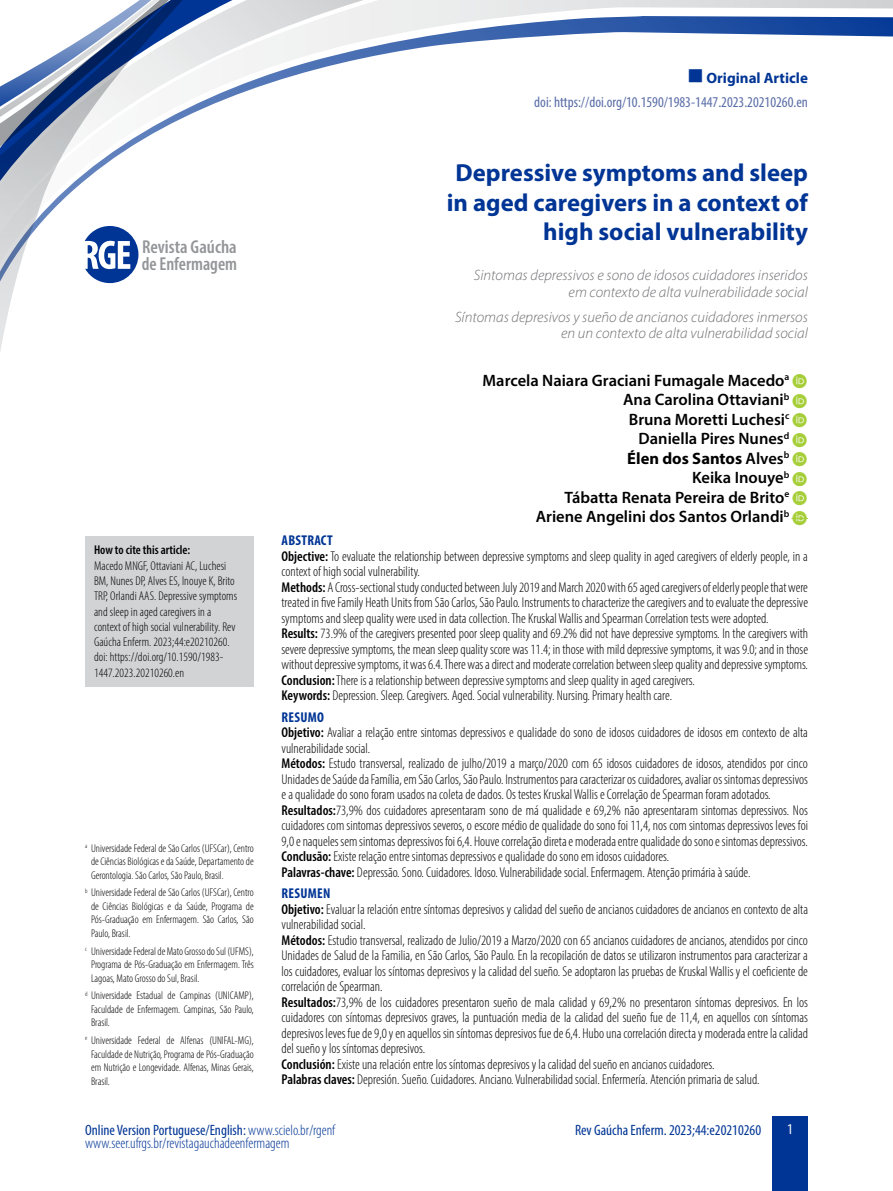
<style>
.page{position:relative;width:893px;height:1191px;background:#fff}
.page>*{position:absolute;margin:0;border:0;box-sizing:border-box;transform-origin:0 0}
.t1{font:700 24.75px/29.7px "Myriad Pro";color:#003595;text-align:right}
.t2{font:600 condensed 18.75px/16.6px "Myriad Pro";color:#939598}
.t3{font:600 16.5px/19.5px "Myriad Pro";color:#000;text-align:right}
.t4{font:italic 300 15px/16.5px "Myriad Pro";color:#6d6e71;text-align:right}
.t5{font:condensed 15px "Myriad Pro";color:#003595}
.t6{font:condensed 15px "Myriad Pro";color:#5a6da7}
.t7{font:300 condensed 15px "Myriad Pro";color:#003595}
.t8{font:700 15px "Myriad Pro";color:#003595}
.t9{font:condensed 15px "Myriad Pro";color:#fff}
.t10{font:300 condensed 14.25px/15.5px "Myriad Pro";color:#000}
.t11{font:300 condensed 12.75px/15.3px "Myriad Pro";letter-spacing:.005em;color:#000}
.t12{font:600 condensed 12.75px "Myriad Pro";color:#000}
.t13{font:300 condensed 11.25px/13.5px "Myriad Pro";color:#000;text-align:justify}
.s1{font-weight:700}
.s2{font-weight:700;color:#003595}
.s3{font-weight:600}
.s4{font-weight:300}
</style>
<div class="page">
<svg style="left:202px;top:0;width:691px;height:109px"></svg>
<svg style="left:0;top:0;width:202px;height:352px"></svg>
<div style="left:772px;top:1116px;width:36px;height:75px;background:#003595"></div>
<svg style="left:85px;top:226px;width:53px;height:57px"></svg>
<div style="left:85px;top:536px;width:169px;height:150px;background:#d1d3d4"></div>
<svg style="left:791px;top:517px;width:17px;height:2px"></svg>
<svg style="left:689px;top:69px;width:13px;height:14px"></svg>
<p class="t8" style="left:706px;top:68px;width:103px">Original Article</p>
<h2 class="t2" style="left:142px;top:238px;width:97px">Revista Gaúcha de Enfermagem</h2>
<p class="t12" style="left:94px;top:542px;width:98px">How to cite this article:</p>
<p class="t11" style="left:94px;top:557px;width:145px">Macedo MNGF, Ottaviani AC, Luchesi BM, Nunes DP, Alves ES, Inouye K, Brito TRP, Orlandi AAS. Depressive symptoms and sleep in aged caregivers in a context of high social vulnerability. Rev Gaúcha Enferm. 2023;44:e20210260. doi: https://doi.org/10.1590/1983- 1447.2023.20210260.en</p>
<p class="t13" style="left:91px;top:841px;width:164px;text-indent:-6px"><sup>a</sup> Universidade Federal de São Carlos (UFSCar), Centro de Ciências Biológicas e da Saúde, Departamento de Gerontologia. São Carlos, São Paulo, Brasil.</p>
<p class="t13" style="left:91px;top:885px;width:164px;text-indent:-6px"><sup>b</sup> Universidade Federal de São Carlos (UFSCar), Centro de Ciências Biológicas e da Saúde, Programa de Pós-Graduação em Enfermagem. São Carlos, São Paulo, Brasil.</p>
<p class="t13" style="left:91px;top:944px;width:164px;text-indent:-6px"><sup>c</sup> Universidade Federal de Mato Grosso do Sul (UFMS), Programa de Pós-Graduação em Enfermagem. Três Lagoas, Mato Grosso do Sul, Brasil.</p>
<p class="t13" style="left:91px;top:988px;width:164px;text-indent:-6px"><sup>d</sup> Universidade Estadual de Campinas (UNICAMP), Faculdade de Enfermagem. Campinas, São Paulo, Brasil.</p>
<p class="t13" style="left:91px;top:1033px;width:164px;text-indent:-6px"><sup>e</sup> Universidade Federal de Alfenas (UNIFAL-MG), Faculdade de Nutrição, Programa de Pós-Graduação em Nutrição e Longevidade. Alfenas, Minas Gerais, Brasil.</p>
<p class="t6" style="left:534px;top:93px;width:275px">doi: https://doi.org/10.1590/1983-1447.2023.20210260.en</p>
<h1 class="t1" style="left:447px;top:157px;width:363px">Depressive symptoms and sleep in aged caregivers in a context of high social vulnerability</h1>
<p class="t4" style="left:474px;top:267px;width:336px">Sintomas depressivos e sono de idosos cuidadores inseridos em contexto de alta vulnerabilidade social</p>
<p class="t4" style="left:455px;top:308px;width:354px">Síntomas depresivos y sueño de ancianos cuidadores inmersos en un contexto de alta vulnerabilidad social</p>
<p class="t3" style="left:483px;top:370px;width:308px">Marcela Naiara Graciani Fumagale Macedo<sup>a<br></sup>Ana Carolina Ottaviani<sup>b<br></sup>Bruna Moretti Luchesi<sup>c<br></sup>Daniella Pires Nunes<sup>d<br></sup><span class="s1">Élen dos Santos</span> Alves<sup>b<br></sup>Keika Inouye<sup>b<br></sup>Tábatta Renata Pereira de Brito<sup>e<br></sup>Ariene Angelini dos Santos Orlandi<sup>b</sup></p>
<p class="t10" style="left:281px;top:533px;width:528px"><span class="s2">ABSTRACT<br></span><span class="s3">Objective:</span> To evaluate the relationship between depressive symptoms and sleep quality in aged caregivers of elderly people, in a context of high social vulnerability.<br><span class="s3">Methods:</span> A Cross-sectional study conducted between July 2019 and March 2020 with 65 aged caregivers of elderly people that were treated in five Family Heath Units from São Carlos, São Paulo. Instruments to characterize the caregivers and to evaluate the depressive symptoms and sleep quality were used in data collection. The Kruskal Wallis and Spearman Correlation tests were adopted.<br><span class="s3">Results:</span> 73.9% of the caregivers presented poor sleep quality and 69.2% did not have depressive symptoms. In the caregivers with severe depressive symptoms, the mean sleep quality score was 11.4; in those with mild depressive symptoms, it was 9.0; and in those without depressive symptoms, it was 6.4. There was a direct and moderate correlation between sleep quality and depressive symptoms.<br><span class="s3">Conclusion:</span> There is a relationship between depressive symptoms and sleep quality in aged caregivers.<br><span class="s3">Keywords:</span> Depression. Sleep. Caregivers. Aged. Social vulnerability. Nursing. Primary health care.</p>
<p class="t10" style="left:281px;top:709px;width:528px"><span class="s2">RESUMO<br></span><span class="s3">Objetivo:</span> Avaliar a relação entre sintomas depressivos e qualidade do sono de idosos cuidadores de idosos em contexto de alta vulnerabilidade social.<br><span class="s3">Métodos:</span> Estudo transversal, realizado de julho/2019 a março/2020 com 65 idosos cuidadores de idosos, atendidos por cinco Unidades de Saúde da Família, em São Carlos, São Paulo. Instrumentos para caracterizar os cuidadores, avaliar os sintomas depressivos e a qualidade do sono foram usados na coleta de dados. Os testes Kruskal Wallis e Correlação de Spearman foram adotados.<br><span class="s3">Resultados:</span>73,9% dos cuidadores apresentaram sono de má qualidade e 69,2% não apresentaram sintomas depressivos. Nos cuidadores com sintomas depressivos severos, o escore médio de qualidade do sono foi 11,4, nos com sintomas depressivos leves foi 9,0 e naqueles sem sintomas depressivos foi 6,4. Houve correlação direta e moderada entre qualidade do sono e sintomas depressivos.<br><span class="s3">Conclusão:</span> Existe relação entre sintomas depressivos e qualidade do sono em idosos cuidadores.<br><span class="s3">Palavras-chave:</span> Depressão. Sono. Cuidadores. Idoso. Vulnerabilidade social. Enfermagem. Atenção primária à saúde.</p>
<p class="t10" style="left:281px;top:885px;width:528px"><span class="s2">RESUMEN<br></span><span class="s3">Objetivo:</span> Evaluar la relación entre síntomas depresivos y calidad del sueño de ancianos cuidadores de ancianos en contexto de alta vulnerabilidad social.<br><span class="s3">Métodos:</span> Estudio transversal, realizado de Julio/2019 a Marzo/2020 con 65 ancianos cuidadores de ancianos, atendidos por cinco Unidades de Salud de la Familia, en São Carlos, São Paulo. En la recopilación de datos se utilizaron instrumentos para caracterizar a los cuidadores, evaluar los síntomas depresivos y la calidad del sueño. Se adoptaron las pruebas de Kruskal Wallis y el coeficiente de correlación de Spearman.<br><span class="s3">Resultados:</span>73,9% de los cuidadores presentaron sueño de mala calidad y 69,2% no presentaron síntomas depresivos. En los cuidadores con síntomas depresivos graves, la puntuación media de la calidad del sueño fue de 11,4, en aquellos con síntomas depresivos leves fue de 9,0 y en aquellos sin síntomas depresivos fue de 6,4. Hubo una correlación directa y moderada entre la calidad del sueño y los síntomas depresivos.<br><span class="s3">Conclusión:</span> Existe una relación entre los síntomas depresivos y la calidad del sueño en ancianos cuidadores.<br><span class="s3">Palabras claves:</span> Depresión. Sueño. Cuidadores. Anciano. Vulnerabilidad social. Enfermería. Atención primaria de salud.</p>
<p class="t5" style="left:85px;top:1121px;width:252px">Online Version Portuguese/English: <span class="s4">www.scielo.br/rgenf</span></p>
<p class="t7" style="left:85px;top:1134px;width:206px">www.seer.ufrgs.br/revistagauchadeenfermagem</p>
<p class="t5" style="left:575px;top:1121px;width:188px">Rev Gaúcha Enferm. 2023;44:e20210260</p>
<p class="t9" style="left:787px;top:1120px;width:7px">1</p>
</div>
